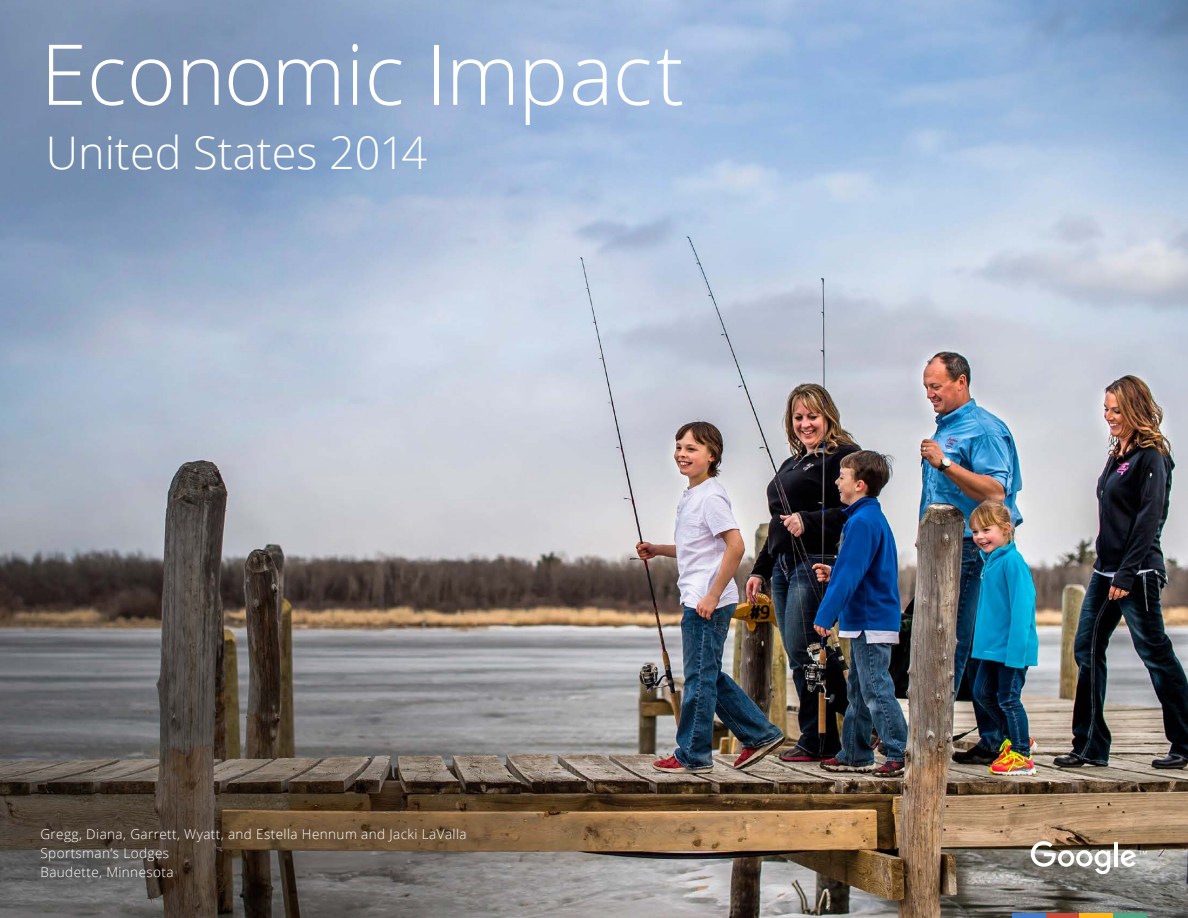
<style>
.page{position:relative;width:1188px;height:918px;background:#fff}
.page>*{position:absolute;margin:0;border:0;box-sizing:border-box;transform-origin:0 0}
.t1{font:300 84px "Open Sans";color:#fff}
.t2{font:300 45px "Open Sans";color:#fff}
.t3{font:300 13.5px/19.5px "Open Sans";letter-spacing:.03em;color:#fff}
.t4{font:9px "Open Sans";color:#fff}
</style>
<div class="page">
<img style="left:0;top:0;width:1188px;height:918px">
<hr style="left:1079px;top:914px;width:34px;height:4px;background:#ffb819">
<hr style="left:1046px;top:914px;width:33px;height:4px;background:#c74b37">
<hr style="left:1012px;top:914px;width:34px;height:4px;background:#407cca">
<hr style="left:1113px;top:914px;width:34px;height:4px;background:#4ea685">
<svg style="left:1031px;top:841px;width:79px;height:33px"></svg>
<hr style="left:1114px;top:842px;width:4px;height:24px;background:#fff">
<svg style="left:1121px;top:850px;width:26px;height:17px"></svg>
<h1 class="t1" style="left:40px;top:17px;width:645px">Economic Impact</h1>
<h2 class="t2" style="left:46px;top:122px;width:383px">United States 2014</h2>
<p class="t3" style="left:40px;top:823px;width:428px">Gregg, Diana, Garrett, Wyatt, and Estella Hennum and Jacki LaValla<br>Sportsman’s Lodges<br>Baudette, Minnesota</p>
<p class="t4" style="left:40px;top:868px;width:7px">1</p>
</div>
